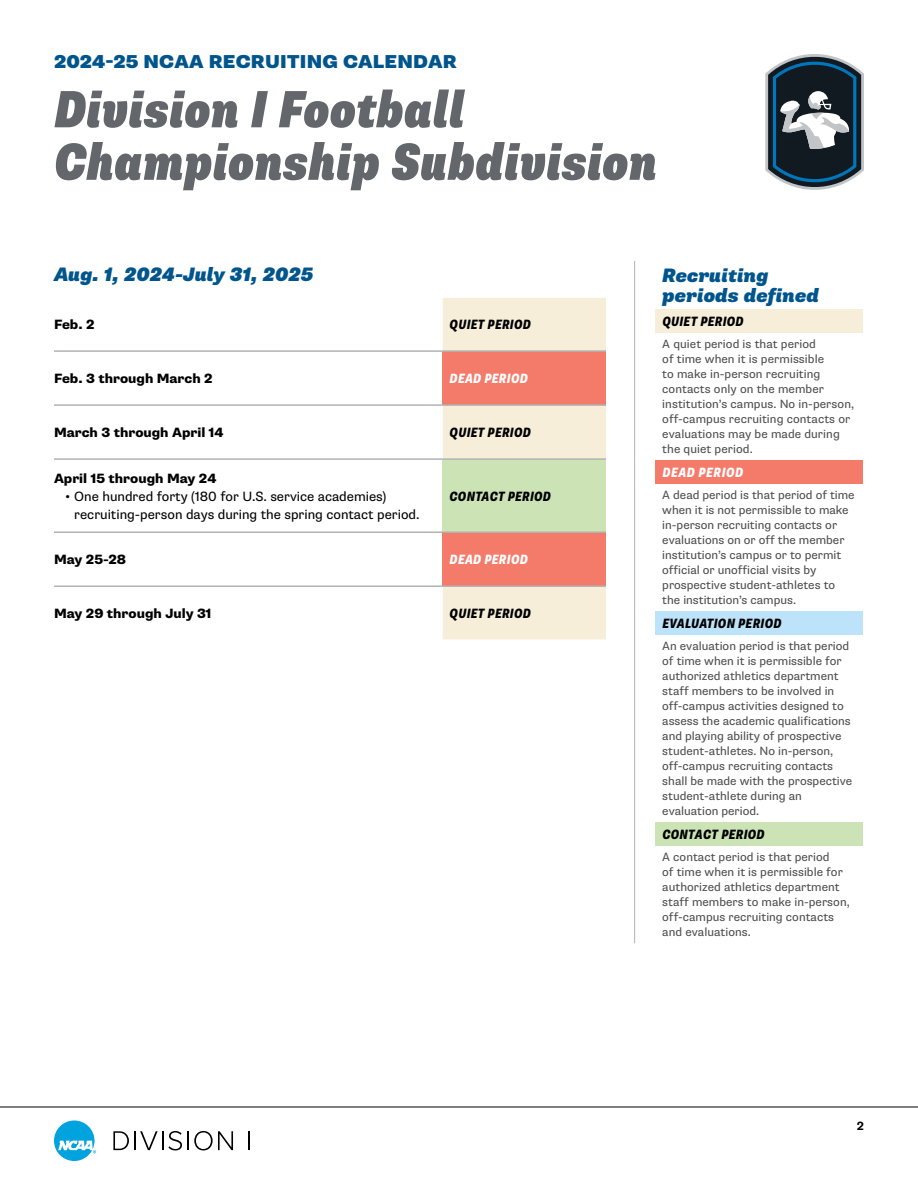
<style>
.page{position:relative;width:918px;height:1188px;background:#fff}
.page>*{position:absolute;margin:0;border:0;box-sizing:border-box;transform-origin:0 0}
.t1{font:italic 900 condensed 52.5px/52.5px "Supria Sans";color:#63666a}
.t2{font:italic 900 19.5px/19.5px "Supria Sans";color:#00558c}
.t3{font:900 18.75px "Supria Sans";letter-spacing:.015em;color:#00558c}
.t4{font:13.5px/18px "Supria Sans";color:#000}
.t5{font:800 13.5px "Supria Sans";color:#000}
.t6{font:italic 800 condensed 13.5px "Supria Sans";letter-spacing:.015em;color:#000}
.t7{font:italic 800 condensed 13.5px "Supria Sans";letter-spacing:.015em;color:#fff}
.t8{font:italic 800 condensed 13.5px "Supria Sans";letter-spacing:.035em;color:#fff}
.t9{font:12px/15px "Supria Sans";color:#4d4d4f}
.t10{font:700 12px "Supria Sans";color:#000}
</style>
<div class="page">
<hr style="left:0;top:1107px;width:918px;height:1px;background:#000">
<svg style="left:113px;top:1131px;width:120px;height:19px"></svg>
<svg style="left:248px;top:1131px;width:1px;height:19px"></svg>
<svg style="left:54px;top:1120px;width:42px;height:41px"></svg>
<svg style="left:765px;top:54px;width:99px;height:136px"></svg>
<hr style="left:634px;top:261px;width:1px;height:682px;background:#b1b3b3">
<div style="left:656px;top:309px;width:207px;height:23px;background:#f6eed9"></div>
<div style="left:656px;top:460px;width:207px;height:23px;background:#f47b6a"></div>
<div style="left:656px;top:611px;width:207px;height:24px;background:#bce3f9"></div>
<div style="left:656px;top:822px;width:207px;height:24px;background:#cce4b5"></div>
<div style="left:443px;top:298px;width:163px;height:341px;background:#f6eed9"></div>
<div style="left:443px;top:351px;width:163px;height:54px;background:#f47b6a"></div>
<div style="left:443px;top:459px;width:163px;height:73px;background:#cce4b5"></div>
<div style="left:443px;top:532px;width:163px;height:54px;background:#f47b6a"></div>
<hr style="left:54px;top:585px;width:389px;height:2px;background:#b1b3b3">
<hr style="left:443px;top:585px;width:163px;height:2px;background:#b1b3b3">
<hr style="left:54px;top:531px;width:389px;height:2px;background:#b1b3b3">
<hr style="left:443px;top:531px;width:163px;height:2px;background:#b1b3b3">
<hr style="left:54px;top:458px;width:389px;height:2px;background:#b1b3b3">
<hr style="left:443px;top:458px;width:163px;height:2px;background:#b1b3b3">
<hr style="left:54px;top:404px;width:389px;height:2px;background:#b1b3b3">
<hr style="left:443px;top:404px;width:163px;height:2px;background:#b1b3b3">
<hr style="left:54px;top:350px;width:389px;height:2px;background:#b1b3b3">
<hr style="left:443px;top:350px;width:163px;height:2px;background:#b1b3b3">
<h3 class="t3" style="left:54px;top:50px;width:404px">2024-25 NCAA RECRUITING CALENDAR</h3>
<h1 class="t1" style="left:54px;top:84px;width:605px">Division I Football<br>Championship Subdivision</h1>
<h2 class="t2" style="left:54px;top:266px;width:261px">Aug. 1, 2024-July 31, 2025</h2>
<p class="t5" style="left:54px;top:316px;width:42px">Feb. 2</p>
<p class="t6" style="left:450px;top:316px;width:83px">QUIET PERIOD</p>
<p class="t5" style="left:54px;top:370px;width:160px">Feb. 3 through March 2</p>
<p class="t7" style="left:450px;top:370px;width:80px">DEAD PERIOD</p>
<p class="t5" style="left:54px;top:424px;width:171px">March 3 through April 14</p>
<p class="t6" style="left:450px;top:424px;width:83px">QUIET PERIOD</p>
<p class="t5" style="left:54px;top:470px;width:164px">April 15 through May 24</p>
<p class="t4" style="left:74px;top:487px;width:347px;text-indent:-9px">• One hundred forty (180 for U.S. service academies) recruiting-person days during the spring contact period.</p>
<p class="t6" style="left:450px;top:488px;width:103px">CONTACT PERIOD</p>
<p class="t5" style="left:54px;top:551px;width:74px">May 25-28</p>
<p class="t7" style="left:450px;top:551px;width:80px">DEAD PERIOD</p>
<p class="t5" style="left:54px;top:605px;width:159px">May 29 through July 31</p>
<p class="t6" style="left:450px;top:605px;width:83px">QUIET PERIOD</p>
<h2 class="t2" style="left:662px;top:267px;width:158px">Recruiting periods defined</h2>
<p class="t6" style="left:662px;top:313px;width:83px">QUIET PERIOD</p>
<p class="t9" style="left:662px;top:337px;width:193px">A quiet period is that period<br>of time when it is permissible<br>to make in-person recruiting contacts only on the member institution’s campus. No in-person, off-campus recruiting contacts or evaluations may be made during the quiet period.</p>
<p class="t8" style="left:662px;top:464px;width:82px">DEAD PERIOD</p>
<p class="t9" style="left:662px;top:488px;width:194px">A dead period is that period of time when it is not permissible to make in-person recruiting contacts or evaluations on or off the member institution’s campus or to permit official or unofficial visits by prospective student-athletes to the institution’s campus.</p>
<p class="t6" style="left:662px;top:615px;width:121px">EVALUATION PERIOD</p>
<p class="t9" style="left:662px;top:639px;width:191px">An evaluation period is that period of time when it is permissible for authorized athletics department staff members to be involved in off-campus activities designed to assess the academic qualifications and playing ability of prospective student-athletes. No in-person, off-campus recruiting contacts shall be made with the prospective student-athlete during an evaluation period.</p>
<p class="t6" style="left:662px;top:826px;width:104px">CONTACT PERIOD</p>
<p class="t9" style="left:662px;top:850px;width:189px">A contact period is that period<br>of time when it is permissible for authorized athletics department staff members to make in-person, off-campus recruiting contacts and evaluations.</p>
<p class="t10" style="left:857px;top:1118px;width:9px">2</p>
</div>
